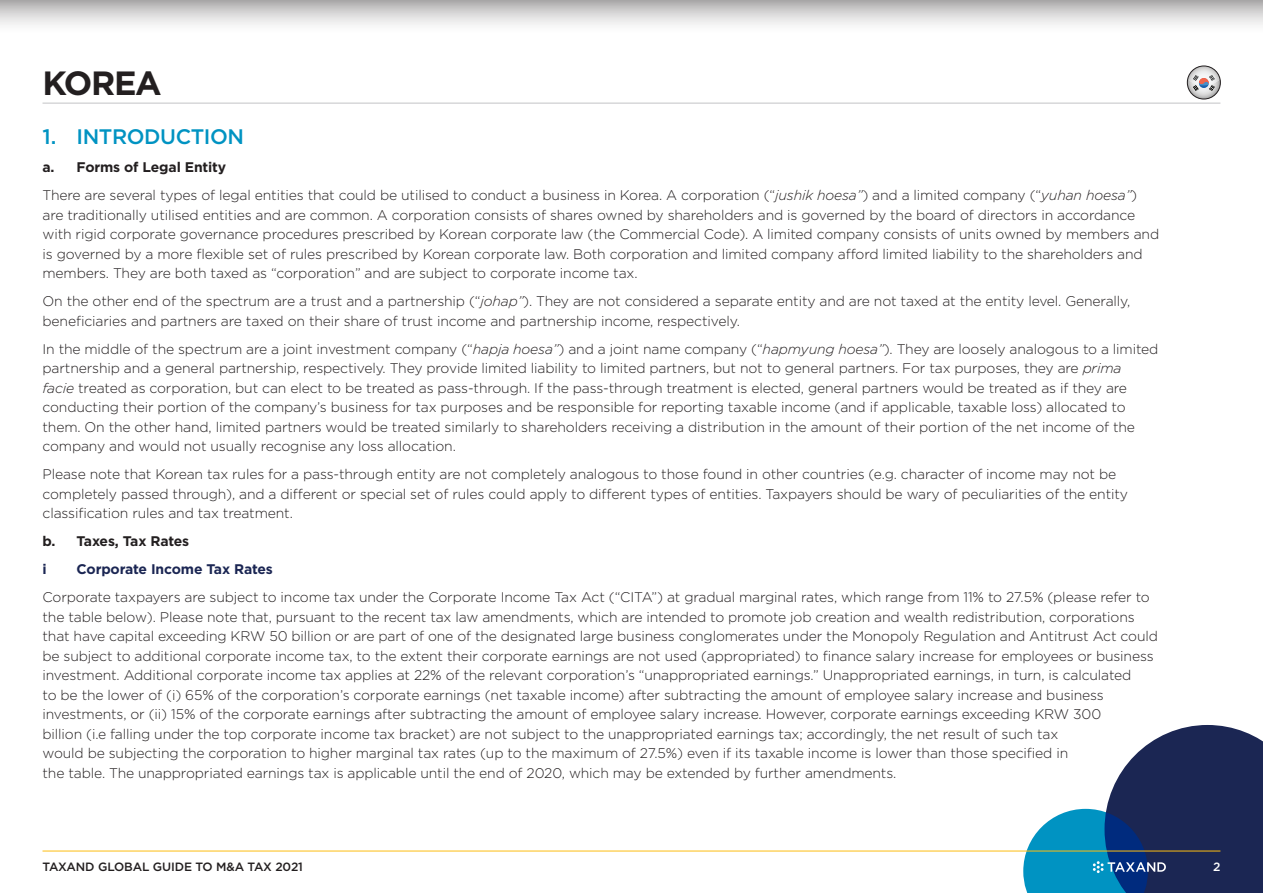
<style>
.page{position:relative;width:1263px;height:893px;background:#fff}
.page>*{position:absolute;margin:0;border:0;box-sizing:border-box;transform-origin:0 0}
.t1{font:700 33.6px "Gotham";letter-spacing:-.04em;color:#231f20}
.t2{font:500 21px "Gotham";letter-spacing:-.02em;color:#0093c2}
.Body_Text{font:300 13.95px/19.5px "Gotham";letter-spacing:-.01em;color:#231f20}
.t3{font:700 13.95px "Gotham";letter-spacing:-.01em;color:#231f20}
.t4{font:700 13.95px "Gotham";letter-spacing:-.01em;color:#1b2653}
.t5{font:500 12px "Gotham";letter-spacing:-.01em;color:#231f20}
.t6{font:500 12px "Gotham";color:#fff}
.s1{font-style:italic}
</style>
<div class="page">
<svg style="left:1023px;top:725px;width:240px;height:168px"></svg>
<hr style="left:43px;top:103px;width:1177px;height:1px;background:#c2c3c5">
<hr style="left:43px;top:851px;width:1177px;height:1px;background:#fdbd12">
<svg style="left:0;top:0;width:1263px;height:25px;background:#d2d1d1"></svg>
<svg style="left:1186px;top:66px;width:35px;height:33px"></svg>
<div style="left:1187px;top:66px;width:33px;height:33px;border:1px solid #231f20;border-radius:50%"></div>
<h1 class="t1" style="left:43px;top:61px;width:121px">KOREA</h1>
<p class="t2" style="left:43px;top:123px;width:203px">1. INTRODUCTION</p>
<p class="t3" style="left:43px;top:158px;width:185px">a. Forms of Legal Entity</p>
<p class="Body_Text" style="left:43px;top:185px;width:1118px">There are several types of legal entities that could be utilised to conduct a business in Korea. A corporation (“<span class="s1">jushik hoesa”</span>) and a limited company (“<span class="s1">yuhan hoesa”</span>) are traditionally utilised entities and are common. A corporation consists of shares owned by shareholders and is governed by the board of directors in accordance with rigid corporate governance procedures prescribed by Korean corporate law (the Commercial Code). A limited company consists of units owned by members and is governed by a more flexible set of rules prescribed by Korean corporate law. Both corporation and limited company afford limited liability to the shareholders and members. They are both taxed as “corporation” and are subject to corporate income tax.</p>
<p class="Body_Text" style="left:43px;top:291px;width:1089px">On the other end of the spectrum are a trust and a partnership (“<span class="s1">johap”</span>). They are not considered a separate entity and are not taxed at the entity level. Generally, beneficiaries and partners are taxed on their share of trust income and partnership income, respectively.</p>
<p class="Body_Text" style="left:43px;top:339px;width:1117px">In the middle of the spectrum are a joint investment company (“<span class="s1">hapja hoesa”</span>) and a joint name company (“<span class="s1">hapmyung hoesa”</span>). They are loosely analogous to a limited partnership and a general partnership, respectively. They provide limited liability to limited partners, but not to general partners. For tax purposes, they are <span class="s1">prima<br>facie</span> treated as corporation, but can elect to be treated as pass-through. If the pass-through treatment is elected, general partners would be treated as if they are conducting their portion of the company’s business for tax purposes and be responsible for reporting taxable income (and if applicable, taxable loss) allocated to them. On the other hand, limited partners would be treated similarly to shareholders receiving a distribution in the amount of their portion of the net income of the company and would not usually recognise any loss allocation.</p>
<p class="Body_Text" style="left:43px;top:464px;width:1087px">Please note that Korean tax rules for a pass-through entity are not completely analogous to those found in other countries (e.g. character of income may not be completely passed through), and a different or special set of rules could apply to different types of entities. Taxpayers should be wary of peculiarities of the entity classification rules and tax treatment.</p>
<p class="t3" style="left:43px;top:532px;width:148px">b. Taxes, Tax Rates</p>
<p class="t4" style="left:43px;top:560px;width:6px">i</p>
<p class="t4" style="left:77px;top:560px;width:198px">Corporate Income Tax Rates</p>
<p class="Body_Text" style="left:43px;top:587px;width:1117px">Corporate taxpayers are subject to income tax under the Corporate Income Tax Act (“CITA”) at gradual marginal rates, which range from 11% to 27.5% (please refer to the table below). Please note that, pursuant to the recent tax law amendments, which are intended to promote job creation and wealth redistribution, corporations that have capital exceeding KRW 50 billion or are part of one of the designated large business conglomerates under the Monopoly Regulation and Antitrust Act could be subject to additional corporate income tax, to the extent their corporate earnings are not used (appropriated) to finance salary increase for employees or business investment. Additional corporate income tax applies at 22% of the relevant corporation’s “unappropriated earnings.” Unappropriated earnings, in turn, is calculated<br>to be the lower of (i) 65% of the corporation’s corporate earnings (net taxable income) after subtracting the amount of employee salary increase and business investments, or (ii) 15% of the corporate earnings after subtracting the amount of employee salary increase. However, corporate earnings exceeding KRW 300<br>billion (i.e falling under the top corporate income tax bracket) are not subject to the unappropriated earnings tax; accordingly, the net result of such tax<br>would be subjecting the corporation to higher marginal tax rates (up to the maximum of 27.5%) even if its taxable income is lower than those specified in<br>the table. The unappropriated earnings tax is applicable until the end of 2020, which may be extended by further amendments.</p>
<p class="t5" style="left:43px;top:859px;width:262px">TAXAND GLOBAL GUIDE TO M&amp;A TAX 2021</p>
<p class="t6" style="left:1213px;top:859px;width:9px">2</p>
</div>
